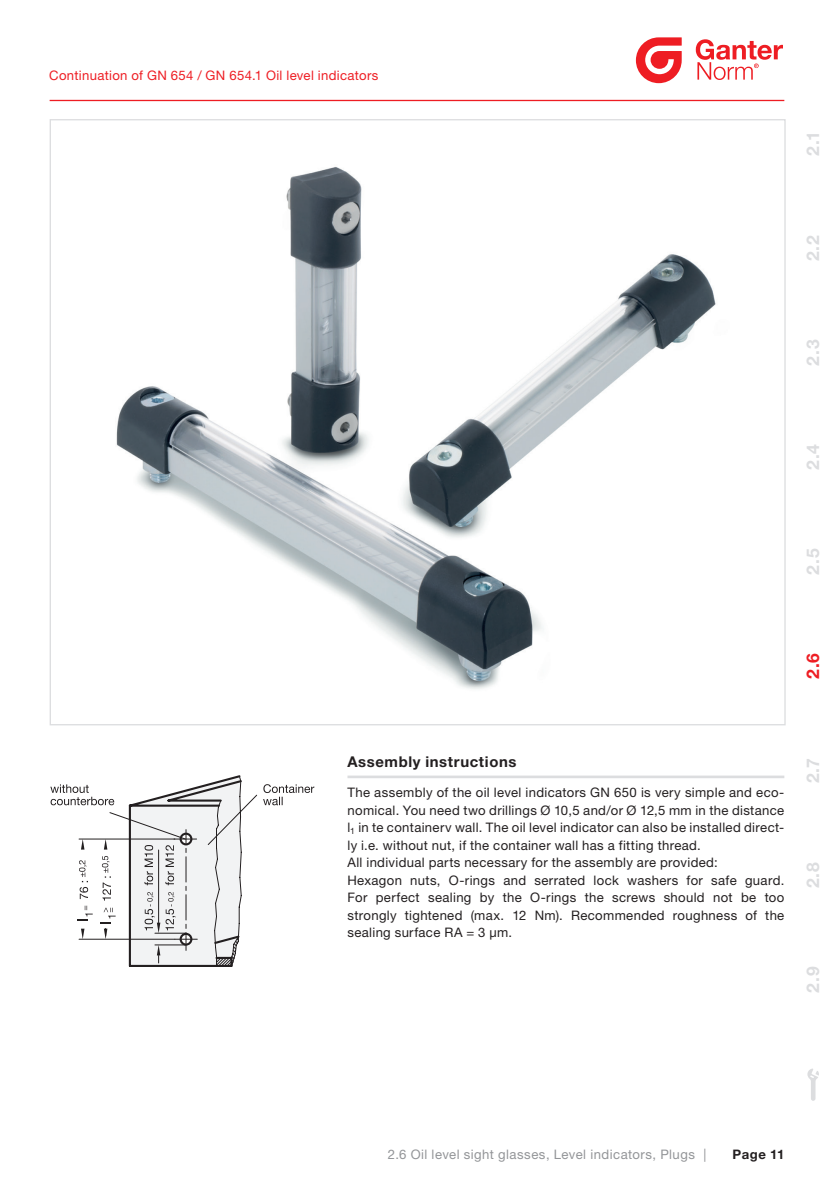
<style>
.page{position:relative;width:834px;height:1181px;background:#fff}
.page>*{position:absolute;margin:0;border:0;box-sizing:border-box;transform-origin:0 0}
.t1{font:700 17.5px "Helvetica Neue LT Pro";color:#dcdddf}
.t2{font:700 17.5px "Helvetica Neue LT Pro";color:#ee1d23}
.t3{font:700 14.88px "Helvetica Neue LTW1 G";letter-spacing:.04em;color:#231f20}
.t4{font:13.12px/17.5px "Helvetica Neue LTW1 G";letter-spacing:.025em;color:#231f20}
.t5{font:13.12px "Helvetica Neue LTW1 G";letter-spacing:.035em;color:#939598}
.t6{font:13.12px "Helvetica Neue LTW1 G";letter-spacing:.025em;color:#ee1d23}
.t7{font:700 13.12px "Helvetica Neue LTW1 G";letter-spacing:.035em;color:#231f20}
</style>
<div class="page">
<hr style="left:50px;top:100px;width:734px;height:1px;background:#ee1d23">
<svg style="left:807px;top:1068px;width:11px;height:32px"></svg>
<svg style="left:635px;top:37px;width:46px;height:46px"></svg>
<svg style="left:695px;top:39px;width:87px;height:41px"></svg>
<svg style="left:50px;top:775px;width:264px;height:191px"></svg>
<hr style="left:347px;top:775px;width:437px;height:3px;background:#dcdddf">
<img style="left:116px;top:167px;width:600px;height:522px">
<p class="t6" style="left:49px;top:67px;width:330px">Continuation of GN 654 / GN 654.1 Oil level indicators</p>
<h1 class="t1" style="left:802px;top:156px;width:26px;rotate:-90deg">2.1</h1>
<h1 class="t1" style="left:802px;top:261px;width:28px;rotate:-90deg">2.2</h1>
<h1 class="t1" style="left:802px;top:366px;width:28px;rotate:-90deg">2.3</h1>
<h1 class="t1" style="left:802px;top:470px;width:27px;rotate:-90deg">2.4</h1>
<h1 class="t1" style="left:802px;top:575px;width:28px;rotate:-90deg">2.5</h1>
<h1 class="t2" style="left:802px;top:679px;width:27px;rotate:-90deg">2.6</h1>
<p class="t3" style="left:347px;top:752px;width:170px">Assembly instructions</p>
<p class="t4" style="left:347px;top:783px;width:438px">The assembly of the oil level indicators GN 650 is very simple and eco&shy;nomical. You need two drillings Ø 10,5 and/or Ø 12,5 mm in the distance l<sub>1</sub> in te containerv wall. The oil level indicator can also be installed direct&shy;ly i.e. without nut, if the container wall has a fitting thread.<br>All individual parts necessary for the assembly are provided:<br>Hexagon nuts, O-rings and serrated lock washers for safe guard.<br>For perfect sealing by the O-rings the screws should not be too strongly tightened (max. 12 Nm). Recommended roughness of the sealing surface RA = 3 μm.</p>
<h1 class="t1" style="left:802px;top:783px;width:27px;rotate:-90deg">2.7</h1>
<h1 class="t1" style="left:802px;top:888px;width:28px;rotate:-90deg">2.8</h1>
<h1 class="t1" style="left:802px;top:992px;width:28px;rotate:-90deg">2.9</h1>
<p class="t5" style="left:388px;top:1146px;width:320px">2.6 Oil level sight glasses, Level indicators, Plugs |</p>
<p class="t7" style="left:732px;top:1146px;width:53px">Page 11</p>
</div>
